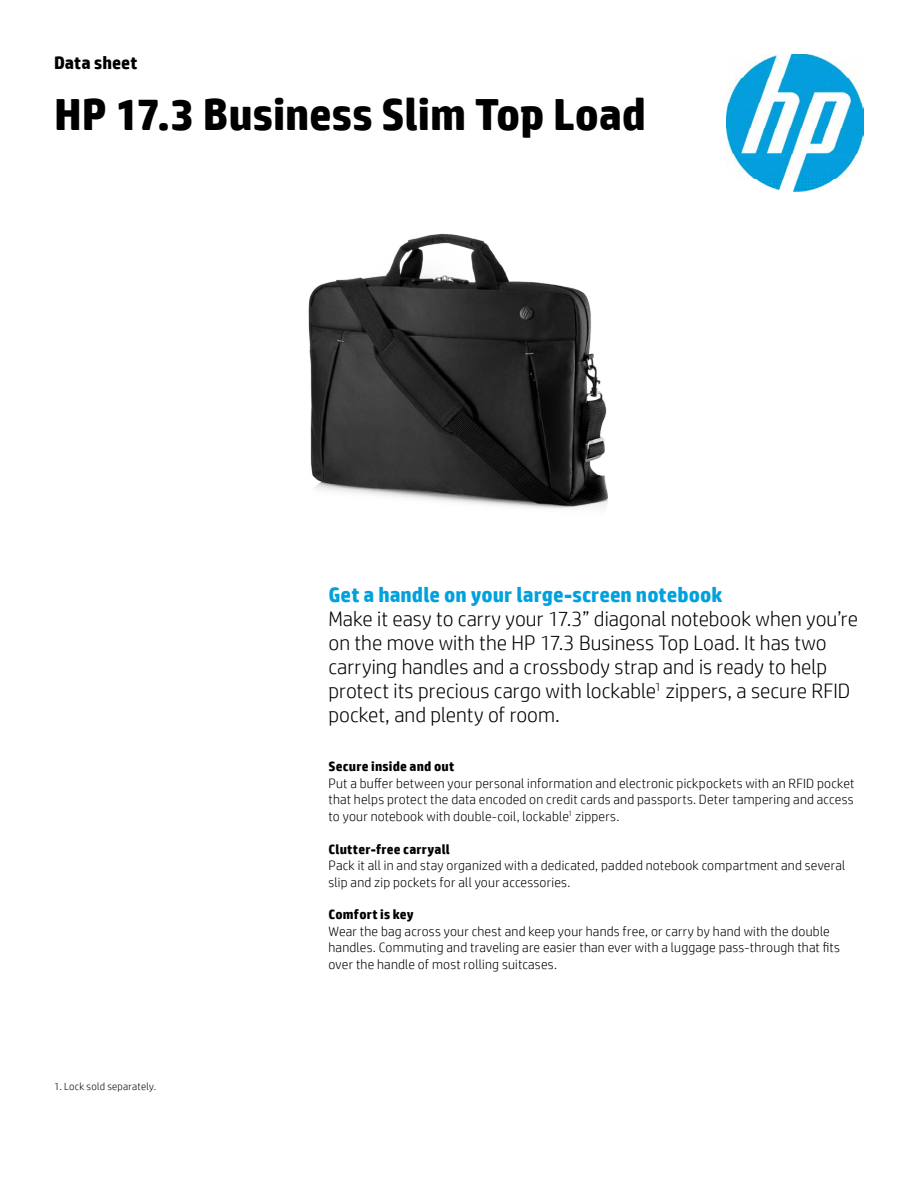
<style>
.page{position:relative;width:918px;height:1188px;background:#fff}
.page>*{position:absolute;margin:0;border:0;box-sizing:border-box;transform-origin:0 0}
.t1{font:700 45px "HP Simplified";color:#000}
.t2{font:300 21px/24px "HP Simplified";color:#000}
.t3{font:700 21px "HP Simplified";color:#00a1dd}
.t4{font:700 18px "HP Simplified";color:#000}
.t5{font:300 13.5px/16.5px "HP Simplified";letter-spacing:.015em;color:#000}
.t6{font:700 13.5px "HP Simplified";letter-spacing:.015em;color:#000}
.t7{font:300 10.5px "HP Simplified";letter-spacing:.025em;color:#000}
</style>
<div class="page">
<img style="left:727px;top:54px;width:137px;height:137px">
<img style="left:308px;top:233px;width:300px;height:276px">
<h3 class="t4" style="left:54px;top:52px;width:85px">Data sheet</h3>
<h1 class="t1" style="left:54px;top:88px;width:594px">HP 17.3 Business Slim Top Load</h1>
<p class="t7" style="left:54px;top:1081px;width:103px">1. Lock sold separately.</p>
<h2 class="t3" style="left:328px;top:582px;width:395px">Get a handle on your large-screen notebook</h2>
<p class="t2" style="left:328px;top:607px;width:531px">Make it easy to carry your 17.3” diagonal notebook when you’re on the move with the HP 17.3 Business Top Load. It has two carrying handles and a crossbody strap and is ready to help protect its precious cargo with lockable<sup>1</sup> zippers, a secure RFID pocket, and plenty of room.</p>
<p class="t6" style="left:328px;top:759px;width:127px">Secure inside and out</p>
<p class="t5" style="left:328px;top:775px;width:528px;text-align:justify">Put a buffer between your personal information and electronic pickpockets with an RFID pocket that helps protect the data encoded on credit cards and passports. Deter tampering and access to your notebook with double-coil, lockable<sup>1</sup> zippers.</p>
<p class="t6" style="left:328px;top:841px;width:123px">Clutter-free carryall</p>
<p class="t5" style="left:328px;top:857px;width:518px">Pack it all in and stay organized with a dedicated, padded notebook compartment and several slip and zip pockets for all your accessories.</p>
<p class="t6" style="left:328px;top:907px;width:87px">Comfort is key</p>
<p class="t5" style="left:328px;top:923px;width:513px">Wear the bag across your chest and keep your hands free, or carry by hand with the double handles. Commuting and traveling are easier than ever with a luggage pass-through that fits over the handle of most rolling suitcases.</p>
</div>
